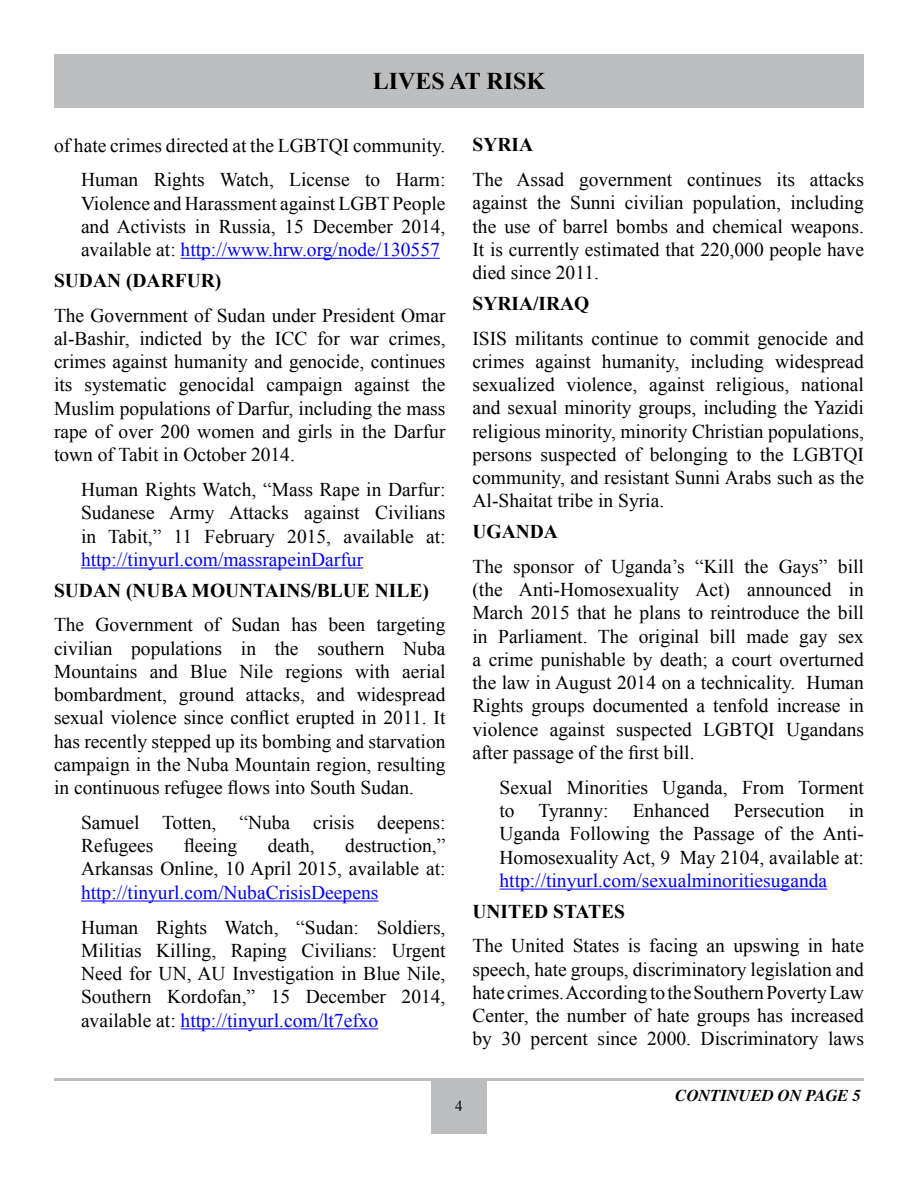
<style>
.page{position:relative;width:918px;height:1188px;background:#fff}
.page>*{position:absolute;margin:0;border:0;box-sizing:border-box;transform-origin:0 0}
.t1{font:700 24px "Times New Roman";color:#000}
.t2{font:19.5px/23.2px "Times New Roman";color:#000;text-align:justify}
.t3{font:19.5px "Times New Roman";color:#00f}
.t4{font:700 19.5px "Times New Roman";color:#000}
.t5{font:italic 700 16.5px "Times";color:#000}
.t6{font:15px "Times New Roman";color:#000}
.s1{color:#00f}
</style>
<div class="page">
<div style="left:431px;top:1078px;width:56px;height:56px;background:#bcbec0"></div>
<hr style="left:54px;top:1078px;width:810px;height:3px;background:#bcbec0">
<div style="left:54px;top:54px;width:810px;height:54px;background:#bcbec0"></div>
<hr style="left:181px;top:258px;width:259px;height:1px;background:#00f">
<hr style="left:81px;top:568px;width:282px;height:1px;background:#00f">
<hr style="left:81px;top:901px;width:297px;height:1px;background:#00f">
<hr style="left:181px;top:1028px;width:197px;height:1px;background:#00f">
<hr style="left:500px;top:889px;width:327px;height:1px;background:#00f">
<p class="t1" style="left:373px;top:65px;width:174px">LIVES AT RISK</p>
<p class="t2" style="left:54px;top:127px;width:393px;line-height:34.8px;text-align:right">of hate crimes directed at the LGBTQI community.<br>Human Rights Watch, License to Harm:</p>
<p class="t2" style="left:81px;top:191px;width:366px">Violence and Harassment against LGBT People and Activists in Russia, 15 December 2014, available at: <span class="s1">http://www.hrw.org/node/130557</span></p>
<p class="t4" style="left:54px;top:267px;width:26px">SUDAN</p>
<p class="t4" style="left:126px;top:267px;width:36px">(DARFUR</p>
<p class="t4" style="left:215px;top:267px;width:8px">)</p>
<p class="t2" style="left:54px;top:303px;width:393px">The Government of Sudan under President Omar al-Bashir, indicted by the ICC for war crimes, crimes against humanity and genocide, continues its systematic genocidal campaign against the Muslim populations of Darfur, including the mass rape of over 200 women and girls in the Darfur town of Tabit in October 2014.</p>
<p class="t2" style="left:81px;top:478px;width:366px">Human Rights Watch, “Mass Rape in Darfur:<br>Sudanese Army Attacks against Civilians in Tabit,” 11 February 2015, available at:</p>
<p class="t3" style="left:81px;top:546px;width:284px">http://tinyurl.com/massrapeinDarfur</p>
<p class="t4" style="left:54px;top:577px;width:26px">SUDAN</p>
<p class="t4" style="left:126px;top:577px;width:36px">(NUBA</p>
<p class="t4" style="left:192px;top:577px;width:15px">MOUNTAINS</p>
<p class="t4" style="left:311px;top:577px;width:33px">/BLUE</p>
<p class="t4" style="left:375px;top:577px;width:56px">NILE)</p>
<p class="t2" style="left:54px;top:613px;width:393px">The Government of Sudan has been targeting civilian populations in the southern Nuba Mountains and Blue Nile regions with aerial bombardment, ground attacks, and widespread sexual violence since conflict erupted in 2011. It has recently stepped up its bombing and starvation campaign in the Nuba Mountain region, resulting in continuous refugee flows into South Sudan.</p>
<p class="t2" style="left:81px;top:811px;width:366px">Samuel Totten, “Nuba crisis deepens:<br>Refugees</p>
<p class="t2" style="left:81px;top:834px;width:366px;text-align:right">destruction,”<br>Arkansas Online, 10 April 2015, available at:</p>
<p class="t3" style="left:81px;top:879px;width:299px">http://tinyurl.com/NubaCrisisDeepens</p>
<p class="t2" style="left:81px;top:915px;width:366px">Human Rights Watch, “Sudan: Soldiers, Militias Killing, Raping Civilians: Urgent Need for UN, AU Investigation in Blue Nile, Southern Kordofan,” 15 December 2014, available at: <span class="s1">http://tinyurl.com/lt7efxo</span></p>
<p class="t2" style="left:184px;top:834px;width:55px">fleeing</p>
<p class="t2" style="left:268px;top:834px;width:49px">death,</p>
<p class="t4" style="left:472px;top:131px;width:25px">SYRIA</p>
<p class="t2" style="left:472px;top:168px;width:393px">The Assad government continues its attacks against the Sunni civilian population, including the use of barrel bombs and chemical weapons.<br>It is currently estimated that 220,000 people have died since 2011.</p>
<p class="t4" style="left:472px;top:290px;width:25px">SYRIA</p>
<p class="t4" style="left:533px;top:290px;width:58px">/IRAQ</p>
<p class="t2" style="left:472px;top:326px;width:393px">ISIS militants continue to commit genocide and crimes against humanity, including widespread sexualized violence, against religious, national and sexual minority groups, including the Yazidi religious minority, minority Christian populations, persons suspected of belonging to the LGBTQI community, and resistant Sunni Arabs such as the Al-Shaitat tribe in Syria.</p>
<p class="t4" style="left:472px;top:518px;width:30px">UGANDA</p>
<p class="t2" style="left:472px;top:555px;width:393px">The sponsor of Uganda’s “Kill the Gays” bill (the Anti-Homosexuality Act) announced in March 2015 that he plans to reintroduce the bill in Parliament. The original bill made gay sex a crime punishable by death; a court overturned the law in August 2014 on a technicality. Human Rights groups documented a tenfold increase in violence against suspected LGBTQI Ugandans after passage of the first bill.</p>
<p class="t2" style="left:500px;top:775px;width:366px">Sexual Minorities Uganda, From Torment to Tyranny: Enhanced Persecution in Uganda Following the Passage of the Anti-Homosexuality Act, 9 May 2104, available at:</p>
<p class="t3" style="left:500px;top:867px;width:329px">http://tinyurl.com/sexualminoritiesuganda</p>
<p class="t4" style="left:472px;top:898px;width:28px">UNITED</p>
<p class="t4" style="left:553px;top:898px;width:24px">STATES</p>
<p class="t2" style="left:472px;top:934px;width:393px">The United States is facing an upswing in hate speech, hate groups, discriminatory legislation and hate crimes. According to the Southern Poverty Law Center, the number of hate groups has increased by 30 percent since 2000. Discriminatory laws</p>
<p class="t6" style="left:455px;top:1096px;width:9px">4</p>
<p class="t5" style="left:676px;top:1079px;width:187px">CONTINUED ON PAGE 5</p>
</div>
